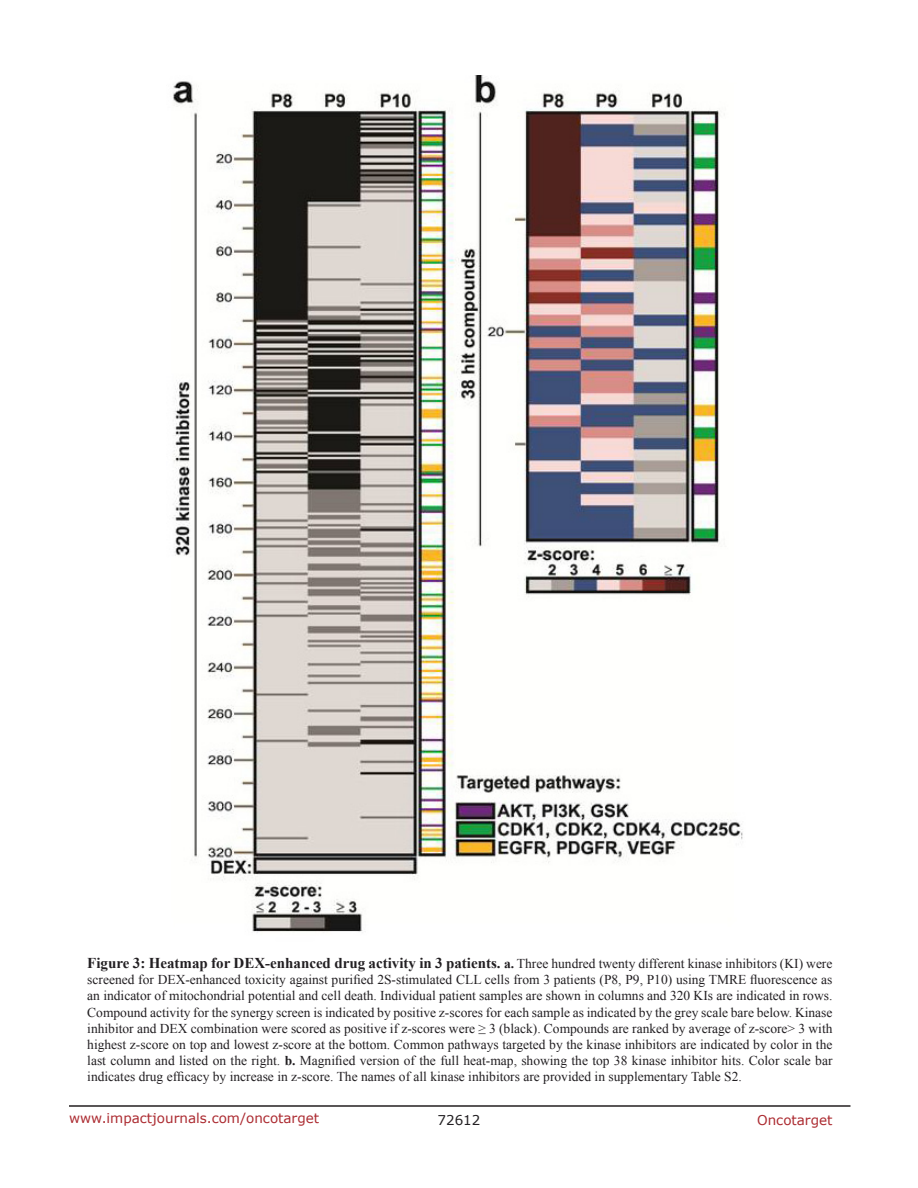
<style>
.page{position:relative;width:918px;height:1188px;background:#fff}
.page>*{position:absolute;margin:0;border:0;box-sizing:border-box;transform-origin:0 0}
.FigureText{font:700 15px "Times New Roman";color:#221f22}
.FigureText-2{font:13.5px/16.2px "Times New Roman";color:#221f22;text-align:justify}
.t1{font:13.5px "Verdana";color:#ac2b31}
.t2{font:13.5px "Verdana";color:#221f22}
.s1{font-size:13.5px}
.s2{font-weight:400;font-size:13.5px}
.s3{font-weight:700}
</style>
<div class="page">
<hr style="left:69px;top:1105px;width:781px;height:2px;background:#231f20">
<img style="left:173px;top:76px;width:570px;height:857px">
<p class="FigureText" style="left:87px;top:953px;width:747px">Figure 3: Heatmap for DEX-enhanced drug activity in 3 patients. <span class="s1">a.</span> <span class="s2">Three hundred twenty different kinase inhibitors (KI) were</span></p>
<p class="FigureText-2" style="left:87px;top:971px;width:747px">screened for DEX-enhanced toxicity against purified 2S-stimulated CLL cells from 3 patients (P8, P9, P10) using TMRE fluorescence as an indicator of mitochondrial potential and cell death. Individual patient samples are shown in columns and 320 KIs are indicated in rows.<br>Compound activity for the synergy screen is indicated by positive z-scores for each sample as indicated by the grey scale bare below. Kinase inhibitor and DEX combination were scored as positive if z-scores were ≥ 3 (black). Compounds are ranked by average of z-score&gt; 3 with highest z-score on top and lowest z-score at the bottom. Common pathways targeted by the kinase inhibitors are indicated by color in the last column and listed on the right. <span class="s3">b.</span> Magnified version of the full heat-map, showing the top 38 kinase inhibitor hits. Color scale bar indicates drug efficacy by increase in z-score. The names of all kinase inhibitors are provided in supplementary Table S2.</p>
<p class="t1" style="left:69px;top:1109px;width:252px">www.impactjournals.com/oncotarget</p>
<p class="t2" style="left:438px;top:1111px;width:44px">72612</p>
<p class="t1" style="left:757px;top:1111px;width:77px">Oncotarget</p>
</div>
